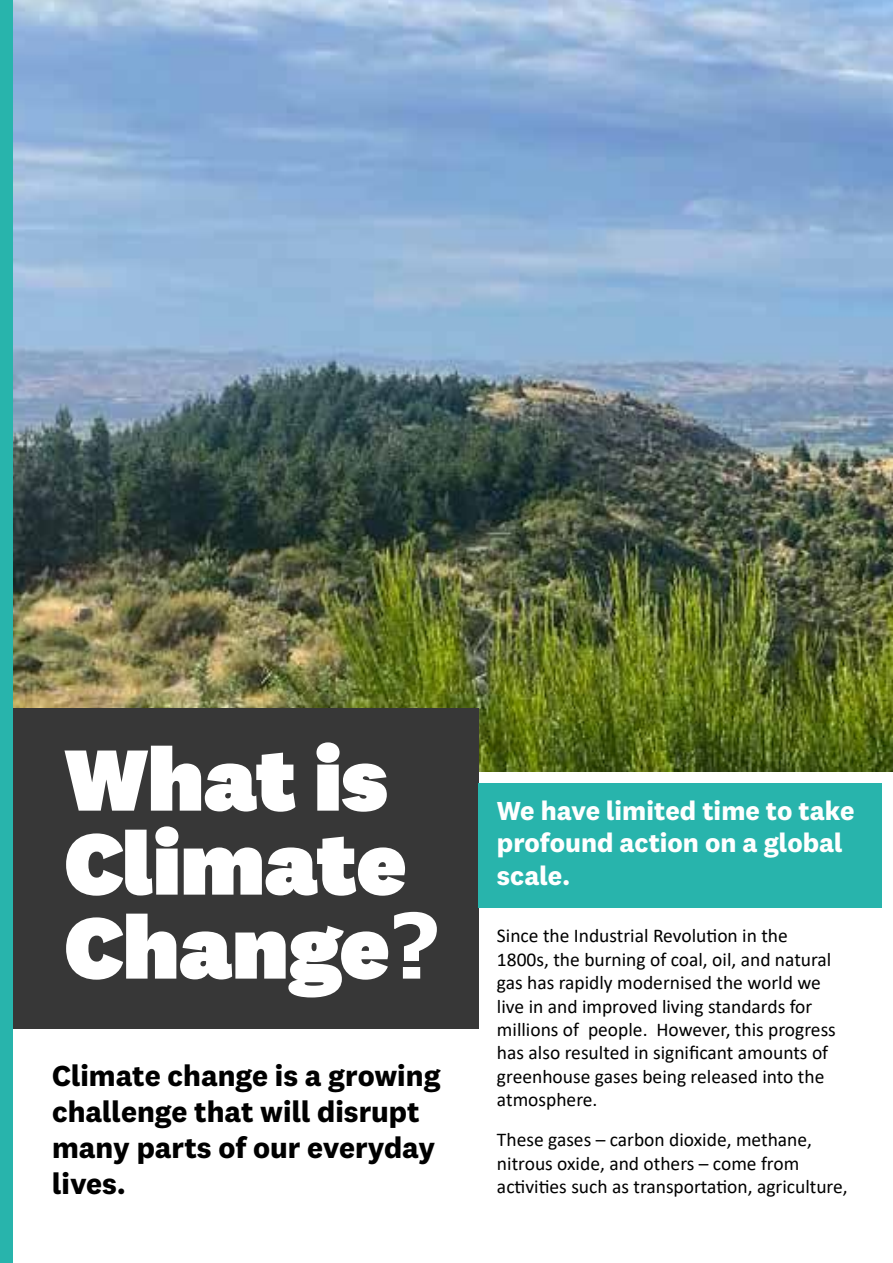
<style>
.page{position:relative;width:893px;height:1263px;background:#fff}
.page>*{position:absolute;margin:0;border:0;box-sizing:border-box;transform-origin:0 0}
.t1{font:900 90px/84px "Test National 2";color:#fff}
.t2{font:700 30px/36px "Test National 2";color:#000}
.t3{font:700 27px/32.4px "Test National 2";color:#fff}
.t4{font:19.5px/23.4px "Calibri";color:#000}
.s1{font-family:"Tahoma";font-weight:700}
</style>
<div class="page">
<img style="left:13px;top:0;width:880px;height:772px">
<div style="left:0;top:708px;width:478px;height:321px;background:#373737"></div>
<div style="left:478px;top:783px;width:404px;height:125px;background:#28b4ac"></div>
<div style="left:0;top:0;width:13px;height:1263px;background:#28b4ac"></div>
<h1 class="t1" style="left:65px;top:736px;width:377px">What is<br>Climate<br>Change<span class="s1">?</span></h1>
<h2 class="t2" style="left:52px;top:1057px;width:390px">Climate change is a growing challenge that will disrupt many parts of our everyday lives.</h2>
<h3 class="t3" style="left:497px;top:794px;width:359px">We have limited time to take profound action on a global scale.</h3>
<p class="t4" style="left:497px;top:924px;width:340px">Since the Industrial Revolution in the 1800s, the burning of coal, oil, and natural gas has rapidly modernised the world we live in and improved living standards for millions of people. However, this progress has also resulted in significant amounts of greenhouse gases being released into the atmosphere.</p>
<p class="t4" style="left:497px;top:1127px;width:352px">These gases – carbon dioxide, methane, nitrous oxide, and others – come from activities such as transportation, agriculture,</p>
</div>
